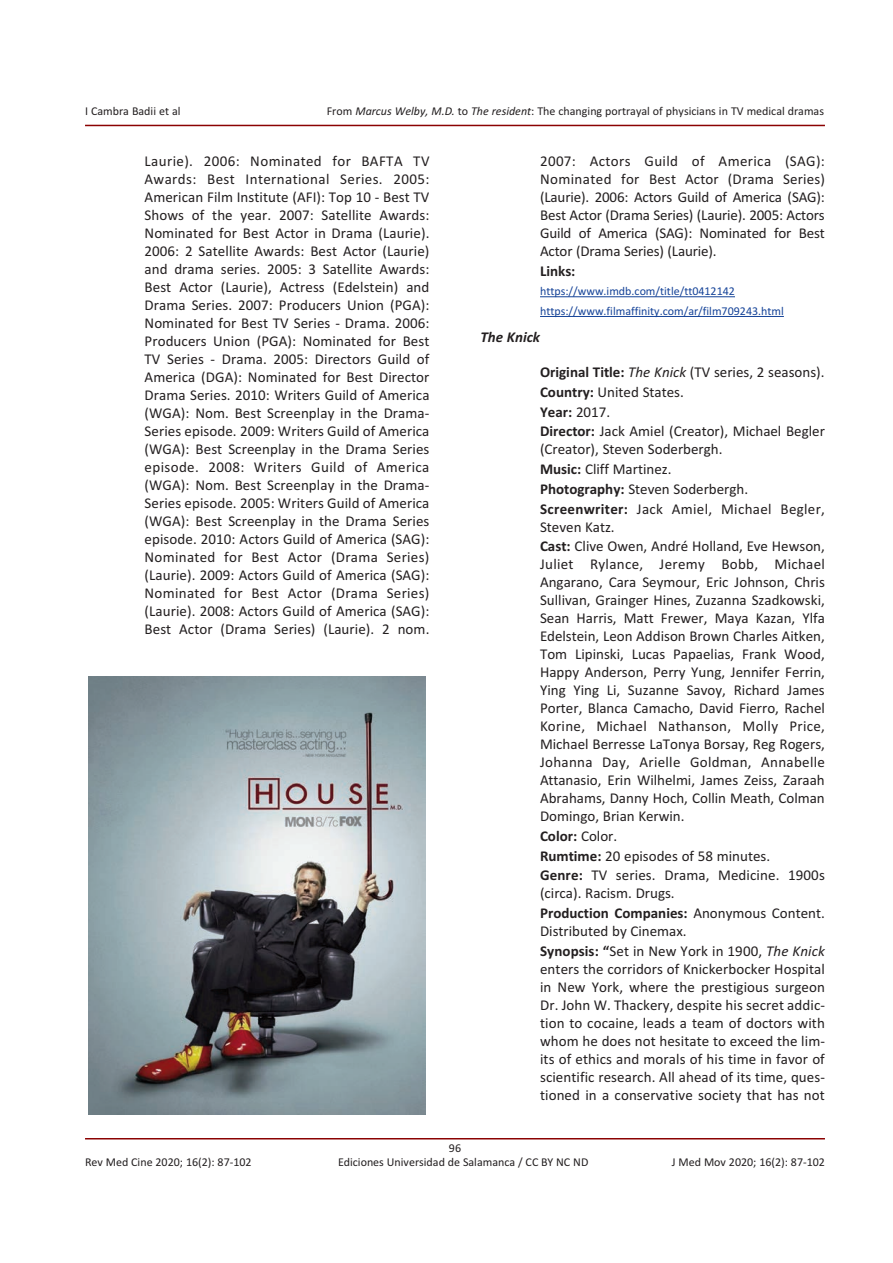
<style>
.page{position:relative;width:893px;height:1263px;background:#fff}
.page>*{position:absolute;margin:0;border:0;box-sizing:border-box;transform-origin:0 0}
.t1{font:15px/18px "Calibri";color:#231f20}
.t2{font:italic 700 15px "Calibri";color:#231f20}
.t3{font:700 15px "Calibri";color:#231f20}
.t4{font:12px "Calibri";color:#231f20}
.t5{font:12px/19.6px "Calibri";color:#154398}
.s1{font-style:italic}
.s2{font-weight:700}
</style>
<div class="page">
<hr style="left:540px;top:296px;width:195px;height:1px;background:#154398">
<hr style="left:540px;top:316px;width:244px;height:1px;background:#154398">
<hr style="left:85px;top:1138px;width:740px;height:1px;background:#8b0202">
<hr style="left:85px;top:125px;width:740px;height:1px;background:#8b0202">
<div style="left:85px;top:675px;width:344px;height:439px;background:linear-gradient(to bottom,#fff,#fff)"></div>
<img style="left:89px;top:675px;width:337px;height:439px">
<p class="t4" style="left:85px;top:104px;width:97px">I Cambra Badii et al</p>
<p class="t4" style="left:327px;top:104px;width:499px">From <span class="s1">Marcus Welby, M.D.</span> to <span class="s1">The resident</span>: The changing portrayal of physicians in TV medical dramas</p>
<p class="t1" style="left:145px;top:152px;width:286px;text-align:justify">Laurie). 2006: Nominated for BAFTA TV Awards: Best International Series. 2005:<br>American Film Institute (AFI): Top 10 - Best TV Shows of the year. 2007: Satellite Awards:<br>Nominated for Best Actor in Drama (Laurie).<br>2006: 2 Satellite Awards: Best Actor (Laurie) and drama series. 2005: 3 Satellite Awards:<br>Best Actor (Laurie), Actress (Edelstein) and Drama Series. 2007: Producers Union (PGA):<br>Nominated for Best TV Series - Drama. 2006:<br>Producers Union (PGA): Nominated for Best TV Series - Drama. 2005: Directors Guild of America (DGA): Nominated for Best Director Drama Series. 2010: Writers Guild of America (WGA): Nom. Best Screenplay in the Drama-Series episode. 2009: Writers Guild of America (WGA): Best Screenplay in the Drama Series episode. 2008: Writers Guild of America (WGA): Nom. Best Screenplay in the Drama-Series episode. 2005: Writers Guild of America (WGA): Best Screenplay in the Drama Series episode. 2010: Actors Guild of America (SAG):<br>Nominated for Best Actor (Drama Series) (Laurie). 2009: Actors Guild of America (SAG):<br>Nominated for Best Actor (Drama Series) (Laurie). 2008: Actors Guild of America (SAG):<br>Best Actor (Drama Series) (Laurie). 2 nom.</p>
<p class="t1" style="left:540px;top:152px;width:286px;text-align:justify">2007: Actors Guild of America (SAG):<br>Nominated for Best Actor (Drama Series) (Laurie). 2006: Actors Guild of America (SAG):<br>Best Actor (Drama Series) (Laurie). 2005: Actors Guild of America (SAG): Nominated for Best Actor (Drama Series) (Laurie).</p>
<p class="t3" style="left:540px;top:262px;width:37px">Links:</p>
<p class="t5" style="left:540px;top:281px;width:245px">https://www.imdb.com/title/tt0412142 https://www.filmaffinity.com/ar/film709243.html</p>
<p class="t2" style="left:480px;top:328px;width:61px">The Knick</p>
<p class="t1" style="left:540px;top:362px;width:286px;line-height:19.6px"><span class="s2">Original Title:</span> <span class="s1">The Knick</span> (TV series, 2 seasons).<br><span class="s2">Country:</span> United States.<br><span class="s2">Year:</span> 2017.<br><span class="s2">Director:</span> Jack Amiel (Creator), Michael Begler</p>
<p class="t1" style="left:540px;top:439px;width:286px;line-height:19.6px">(Creator), Steven Soderbergh.<br><span class="s2">Music:</span> Cliff Martinez.<br><span class="s2">Photography:</span> Steven Soderbergh.<br><span class="s2">Screenwriter:</span> Jack Amiel, Michael Begler,</p>
<p class="t1" style="left:540px;top:516px;width:286px;line-height:19.6px">Steven Katz.<br><span class="s2">Cast:</span> Clive Owen, André Holland, Eve Hewson,</p>
<p class="t1" style="left:540px;top:555px;width:286px;text-align:justify">Juliet Rylance, Jeremy Bobb, Michael Angarano, Cara Seymour, Eric Johnson, Chris Sullivan, Grainger Hines, Zuzanna Szadkowski, Sean Harris, Matt Frewer, Maya Kazan, Ylfa Edelstein, Leon Addison Brown Charles Aitken, Tom Lipinski, Lucas Papaelias, Frank Wood, Happy Anderson, Perry Yung, Jennifer Ferrin, Ying Ying Li, Suzanne Savoy, Richard James Porter, Blanca Camacho, David Fierro, Rachel Korine, Michael Nathanson, Molly Price, Michael Berresse LaTonya Borsay, Reg Rogers, Johanna Day, Arielle Goldman, Annabelle Attanasio, Erin Wilhelmi, James Zeiss, Zaraah Abrahams, Danny Hoch, Collin Meath, Colman Domingo, Brian Kerwin.</p>
<p class="t1" style="left:540px;top:826px;width:286px;line-height:19.6px"><span class="s2">Color:</span> Color.<br><span class="s2">Rumtime:</span> 20 episodes of 58 minutes.<br><span class="s2">Genre:</span> TV series. Drama, Medicine. 1900s</p>
<p class="t1" style="left:540px;top:883px;width:286px;line-height:19.6px">(circa). Racism. Drugs.<br><span class="s2">Production Companies:</span> Anonymous Content.</p>
<p class="t1" style="left:540px;top:921px;width:286px;line-height:19.6px">Distributed by Cinemax.<br><span class="s2">Synopsis: “</span>Set in New York in 1900, <span class="s1">The Knick</span></p>
<p class="t1" style="left:540px;top:959px;width:286px;text-align:justify">enters the corridors of Knickerbocker Hospital in New York, where the prestigious surgeon Dr. John W. Thackery, despite his secret addic&shy;tion to cocaine, leads a team of doctors with whom he does not hesitate to exceed the lim&shy;its of ethics and morals of his time in favor of scientific research. All ahead of its time, ques&shy;tioned in a conservative society that has not</p>
<p class="t4" style="left:449px;top:1141px;width:14px">96</p>
<p class="t4" style="left:85px;top:1155px;width:168px">Rev Med Cine 2020; 16(2): 87-102</p>
<p class="t4" style="left:338px;top:1155px;width:252px">Ediciones Universidad de Salamanca / CC BY NC ND</p>
<p class="t4" style="left:672px;top:1155px;width:155px">J Med Mov 2020; 16(2): 87-102</p>
</div>
